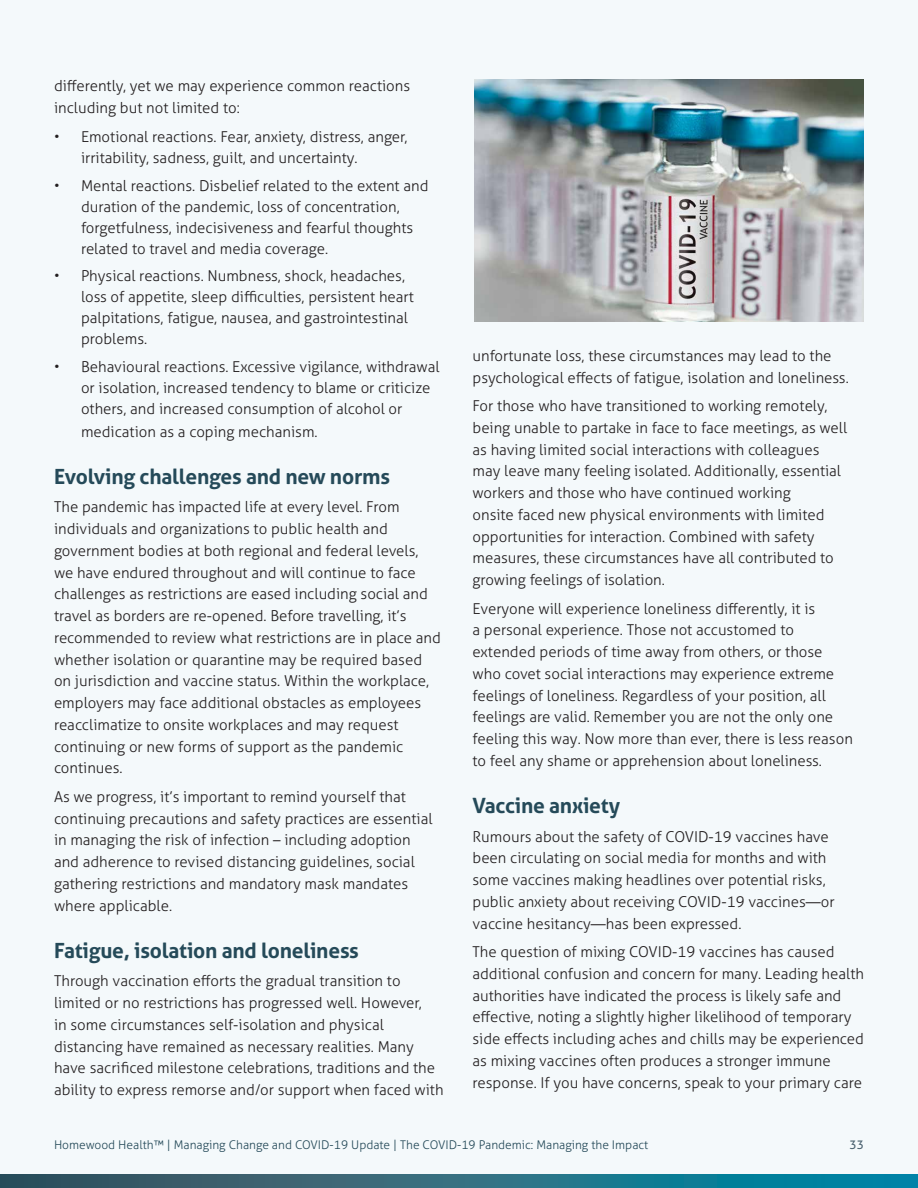
<style>
.page{position:relative;width:918px;height:1188px;background:#f4f9fb}
.page>*{position:absolute;margin:0;border:0;box-sizing:border-box;transform-origin:0 0}
.Subhead_H2{font:700 21px "Aller";letter-spacing:-.01em;color:#254a59}
.Body_14_5_leading_P{font:300 15px/21.8px "Aller";color:#231f20}
.Body_Bullet_P{font:300 15px/21px "Aller";color:#231f20}
.t1{font:300 12px "Aller";color:#254a59}
.t2{font:12px "Aller";color:#4b6270}
</style>
<div class="page">
<svg style="left:0;top:1174px;width:918px;height:14px;background:#246d81"></svg>
<img style="left:474px;top:80px;width:390px;height:242px">
<p class="Body_14_5_leading_P" style="left:54px;top:75px;width:358px">differently, yet we may experience common reactions including but not limited to:</p>
<p class="Body_Bullet_P" style="left:81px;top:126px;width:328px;text-indent:-27px">• Emotional reactions. Fear, anxiety, distress, anger, irritability, sadness, guilt, and uncertainty.</p>
<p class="Body_Bullet_P" style="left:81px;top:175px;width:349px;text-indent:-27px">• Mental reactions. Disbelief related to the extent and duration of the pandemic, loss of concentration, forgetfulness, indecisiveness and fearful thoughts related to travel and media coverage.</p>
<p class="Body_Bullet_P" style="left:81px;top:266px;width:334px;text-indent:-27px">• Physical reactions. Numbness, shock, headaches, loss of appetite, sleep difficulties, persistent heart palpitations, fatigue, nausea, and gastrointestinal problems.</p>
<p class="Body_Bullet_P" style="left:81px;top:356px;width:360px;text-indent:-27px">• Behavioural reactions. Excessive vigilance, withdrawal or isolation, increased tendency to blame or criticize others, and increased consumption of alcohol or</p>
<p class="Body_Bullet_P" style="left:81px;top:421px;width:238px">medication as a coping mechanism.</p>
<h2 class="Subhead_H2" style="left:54px;top:464px;width:338px">Evolving challenges and new norms</h2>
<p class="Body_14_5_leading_P" style="left:54px;top:496px;width:388px">The pandemic has impacted life at every level. From individuals and organizations to public health and government bodies at both regional and federal levels, we have endured throughout and will continue to face challenges as restrictions are eased including social and travel as borders are re-opened. Before travelling, it’s recommended to review what restrictions are in place and whether isolation or quarantine may be required based on jurisdiction and vaccine status. Within the workplace, employers may face additional obstacles as employees reacclimatize to onsite workplaces and may request continuing or new forms of support as the pandemic continues.</p>
<p class="Body_14_5_leading_P" style="left:54px;top:786px;width:380px">As we progress, it’s important to remind yourself that continuing precautions and safety practices are essential in managing the risk of infection – including adoption and adherence to revised distancing guidelines, social gathering restrictions and mandatory mask mandates where applicable.</p>
<h2 class="Subhead_H2" style="left:54px;top:938px;width:306px">Fatigue, isolation and loneliness</h2>
<p class="Body_14_5_leading_P" style="left:54px;top:970px;width:391px">Through vaccination efforts the gradual transition to limited or no restrictions has progressed well. However,<br>in some circumstances self-isolation and physical distancing have remained as necessary realities. Many have sacrificed milestone celebrations, traditions and the ability to express remorse and/or support when faced with</p>
<p class="Body_14_5_leading_P" style="left:472px;top:345px;width:378px">unfortunate loss, these circumstances may lead to the psychological effects of fatigue, isolation and loneliness.</p>
<p class="Body_14_5_leading_P" style="left:472px;top:395px;width:376px">For those who have transitioned to working remotely, being unable to partake in face to face meetings, as well as having limited social interactions with colleagues may leave many feeling isolated. Additionally, essential workers and those who have continued working<br>onsite faced new physical environments with limited opportunities for interaction. Combined with safety measures, these circumstances have all contributed to growing feelings of isolation.</p>
<p class="Body_14_5_leading_P" style="left:472px;top:598px;width:382px">Everyone will experience loneliness differently, it is<br>a personal experience. Those not accustomed to extended periods of time away from others, or those who covet social interactions may experience extreme feelings of loneliness. Regardless of your position, all feelings are valid. Remember you are not the only one feeling this way. Now more than ever, there is less reason to feel any shame or apprehension about loneliness.</p>
<h2 class="Subhead_H2" style="left:472px;top:793px;width:149px">Vaccine anxiety</h2>
<p class="Body_14_5_leading_P" style="left:472px;top:826px;width:364px">Rumours about the safety of COVID-19 vaccines have been circulating on social media for months and with some vaccines making headlines over potential risks, public anxiety about receiving COVID-19 vaccines—or vaccine hesitancy—has been expressed.</p>
<p class="Body_14_5_leading_P" style="left:472px;top:941px;width:393px">The question of mixing COVID-19 vaccines has caused additional confusion and concern for many. Leading health authorities have indicated the process is likely safe and effective, noting a slightly higher likelihood of temporary side effects including aches and chills may be experienced as mixing vaccines often produces a stronger immune response. If you have concerns, speak to your primary care</p>
<p class="t1" style="left:54px;top:1138px;width:596px">Homewood Health™ | Managing Change and COVID-19 Update | The COVID-19 Pandemic: Managing the Impact</p>
<p class="t2" style="left:850px;top:1138px;width:16px">33</p>
</div>
